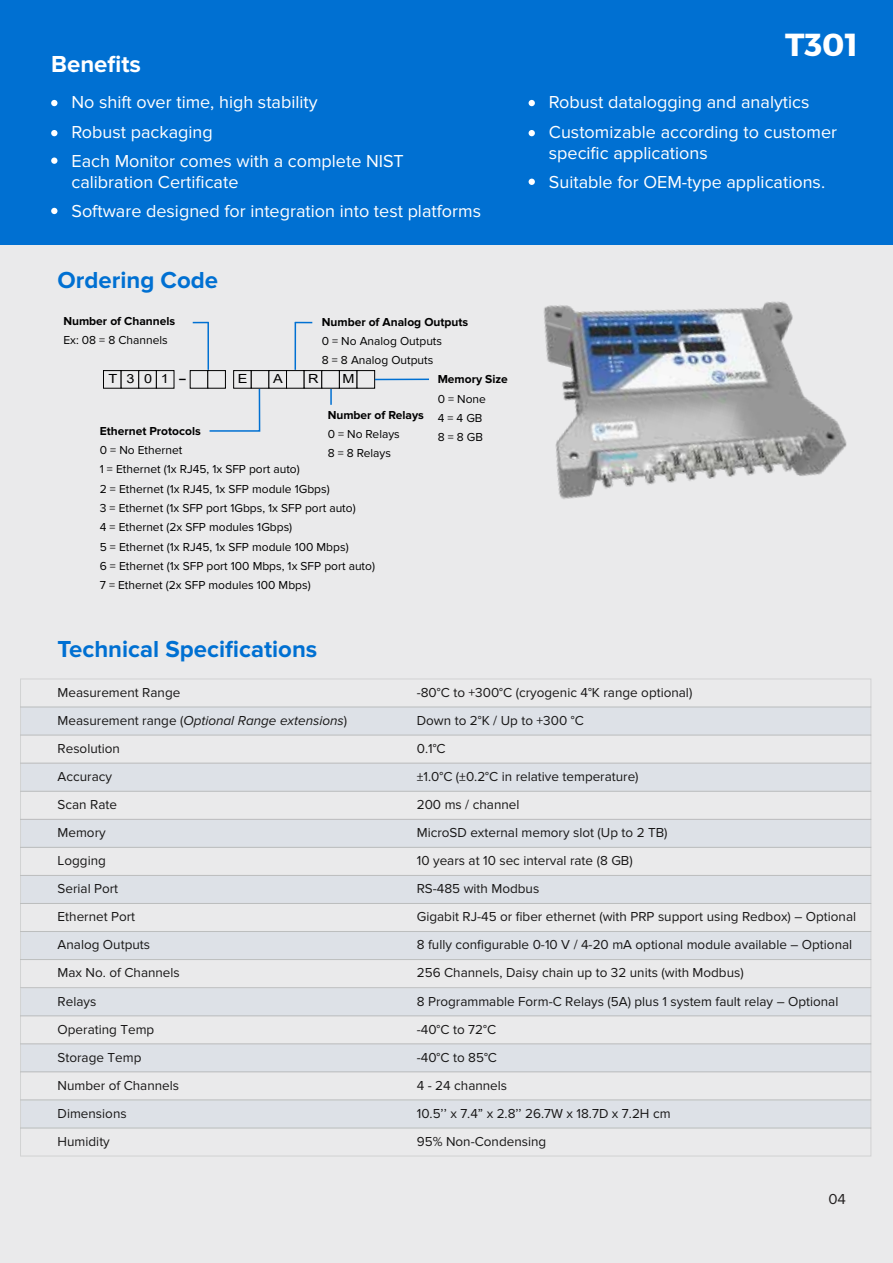
<style>
.page{position:relative;width:893px;height:1263px;background:#fff}
.page>*{position:absolute;margin:0;border:0;box-sizing:border-box;transform-origin:0 0}
.t1{font:700 31.8px "Montserrat";color:#fff}
.t2{font:700 24px "Proxima Nova";color:#0070d2}
.t3{font:700 24px "Proxima Nova";color:#fff}
.t4{font:18px/29.1px "Proxima Nova";color:#fff}
.t5{font:15px "Proxima Nova";color:#221f1f}
.t6{font:13.5px/28px "Proxima Nova";color:#181717}
.t7{font:12.6px "Arial";color:#000;scale:1.15 1}
.t8{font:12px/19.4px "Proxima Nova";color:#000}
.t9{font:700 12px "Proxima Nova";color:#000}
.s1{font-size:14.25px}
.s2{font-style:italic}
</style>
<div class="page">
<div style="left:0;top:1px;width:893px;height:1262px;background:#eaeaeb"></div>
<div style="left:20px;top:679px;width:851px;height:28px;background:#eaeaeb;border:1px solid #e5e6e6"></div>
<div style="left:20px;top:707px;width:851px;height:28px;background:#dde1e7;border:1px solid #e5e6e6"></div>
<div style="left:20px;top:735px;width:851px;height:28px;background:#eaeaeb;border:1px solid #e5e6e6"></div>
<div style="left:20px;top:763px;width:851px;height:28px;background:#dde1e7;border:1px solid #e5e6e6"></div>
<div style="left:20px;top:791px;width:851px;height:29px;background:#eaeaeb;border:1px solid #e5e6e6"></div>
<div style="left:20px;top:875px;width:851px;height:29px;background:#dde1e7;border:1px solid #e5e6e6"></div>
<div style="left:20px;top:819px;width:851px;height:29px;background:#dde1e7;border:1px solid #e5e6e6"></div>
<div style="left:20px;top:903px;width:851px;height:29px;background:#eaeaeb;border:1px solid #e5e6e6"></div>
<div style="left:20px;top:931px;width:851px;height:29px;background:#dde1e7;border:1px solid #e5e6e6"></div>
<div style="left:20px;top:959px;width:851px;height:29px;background:#eaeaeb;border:1px solid #e5e6e6"></div>
<div style="left:20px;top:987px;width:851px;height:29px;background:#dde1e7;border:1px solid #e5e6e6"></div>
<div style="left:20px;top:1015px;width:851px;height:29px;background:#eaeaeb;border:1px solid #e5e6e6"></div>
<div style="left:20px;top:1043px;width:851px;height:29px;background:#dde1e7;border:1px solid #e5e6e6"></div>
<div style="left:20px;top:1071px;width:851px;height:29px;background:#eaeaeb;border:1px solid #e5e6e6"></div>
<div style="left:20px;top:1128px;width:851px;height:28px;background:#eaeaeb;border:1px solid #e5e6e6"></div>
<div style="left:20px;top:1100px;width:851px;height:28px;background:#dde1e7;border:1px solid #e5e6e6"></div>
<div style="left:0;top:0;width:893px;height:244px;background:#0070d2"></div>
<svg style="left:51px;top:100px;width:6px;height:6px"></svg>
<svg style="left:51px;top:130px;width:6px;height:6px"></svg>
<div style="left:51px;top:157px;width:6px;height:7px;background:#fff;border-radius:50%"></div>
<svg style="left:51px;top:208px;width:6px;height:6px"></svg>
<svg style="left:529px;top:100px;width:6px;height:6px"></svg>
<svg style="left:529px;top:130px;width:6px;height:6px"></svg>
<svg style="left:529px;top:179px;width:6px;height:6px"></svg>
<img style="left:436px;top:244px;width:457px;height:255px">
<hr style="left:207px;top:322px;width:2px;height:48px;background:#0070d2">
<svg style="left:193px;top:322px;width:16px;height:1px"></svg>
<hr style="left:295px;top:322px;width:1px;height:48px;background:#0070d2">
<svg style="left:296px;top:322px;width:16px;height:1px"></svg>
<div style="left:103px;top:370px;width:18px;height:19px;background:#ebebec;border:1px solid #000"></div>
<div style="left:121px;top:370px;width:18px;height:19px;background:#ebebec;border:1px solid #000"></div>
<div style="left:138px;top:370px;width:19px;height:19px;background:#ebebec;border:1px solid #000"></div>
<div style="left:156px;top:370px;width:18px;height:19px;background:#ebebec;border:1px solid #000"></div>
<div style="left:233px;top:370px;width:19px;height:19px;background:#ebebec;border:1px solid #000"></div>
<div style="left:251px;top:370px;width:18px;height:19px;background:#ebebec;border:1px solid #000"></div>
<div style="left:268px;top:370px;width:19px;height:19px;background:#ebebec;border:1px solid #000"></div>
<div style="left:286px;top:370px;width:18px;height:19px;background:#ebebec;border:1px solid #000"></div>
<div style="left:304px;top:370px;width:18px;height:19px;background:#ebebec;border:1px solid #000"></div>
<div style="left:321px;top:370px;width:19px;height:19px;background:#ebebec;border:1px solid #000"></div>
<div style="left:339px;top:370px;width:18px;height:19px;background:#ebebec;border:1px solid #000"></div>
<div style="left:357px;top:370px;width:18px;height:19px;background:#ebebec;border:1px solid #000"></div>
<div style="left:190px;top:370px;width:18px;height:19px;background:#ebebec;border:1px solid #000"></div>
<div style="left:207px;top:370px;width:19px;height:19px;background:#ebebec;border:1px solid #000"></div>
<svg style="left:330px;top:389px;width:2px;height:16px"></svg>
<svg style="left:208px;top:387px;width:53px;height:45px"></svg>
<hr style="left:375px;top:379px;width:54px;height:1px;background:#0070d2">
<h2 class="t3" style="left:51px;top:50px;width:91px">Benefits</h2>
<h3 class="t4" style="left:71px;top:88px;width:334px">No shift over time, high stability<br>Robust packaging<br>Each Monitor comes with a complete NIST</h3>
<h3 class="t4" style="left:71px;top:168px;width:411px">calibration Certificate<br>Software designed for integration into test platforms</h3>
<h2 class="t2" style="left:57px;top:266px;width:162px">Ordering Code</h2>
<p class="t9" style="left:63px;top:314px;width:113px">Number of Channels</p>
<p class="t8" style="left:63px;top:331px;width:106px">Ex: 08 = 8 Channels</p>
<p class="t9" style="left:322px;top:315px;width:148px">Number of Analog Outputs</p>
<p class="t8" style="left:322px;top:331px;width:122px">0 = No Analog Outputs<br>8 = 8 Analog Outputs</p>
<p class="t7" style="left:108px;top:370px;width:69px">T301<span class="s1">-</span></p>
<p class="t7" style="left:238px;top:370px;width:10px">E</p>
<p class="t7" style="left:273px;top:370px;width:10px">A</p>
<p class="t7" style="left:308px;top:370px;width:11px">R</p>
<p class="t7" style="left:343px;top:370px;width:12px">M</p>
<p class="t9" style="left:328px;top:408px;width:98px">Number of Relays</p>
<p class="t8" style="left:328px;top:424px;width:74px">0 = No Relays<br>8 = 8 Relays</p>
<p class="t9" style="left:100px;top:424px;width:102px">Ethernet Protocols</p>
<p class="t8" style="left:100px;top:440px;width:277px">0 = No Ethernet<br>1 = Ethernet (1x RJ45, 1x SFP port auto)<br>2 = Ethernet (1x RJ45, 1x SFP module 1Gbps)<br>3 = Ethernet (1x SFP port 1Gbps, 1x SFP port auto)<br>4 = Ethernet (2x SFP modules 1Gbps)<br>5 = Ethernet (1x RJ45, 1x SFP module 100 Mbps)<br>6 = Ethernet (1x SFP port 100 Mbps, 1x SFP port auto)<br>7 = Ethernet (2x SFP modules 100 Mbps)</p>
<p class="t9" style="left:438px;top:373px;width:72px">Memory Size</p>
<p class="t8" style="left:438px;top:389px;width:50px">0 = None<br>4 = 4 GB<br>8 = 8 GB</p>
<h1 class="t1" style="left:785px;top:25px;width:74px">T301</h1>
<h3 class="t4" style="left:549px;top:88px;width:290px">Robust datalogging and analytics<br>Customizable according to customer</h3>
<h3 class="t4" style="left:549px;top:139px;width:278px">specific applications<br>Suitable for OEM-type applications.</h3>
<h2 class="t2" style="left:57px;top:636px;width:261px">Technical Specifications</h2>
<p class="t6" style="left:58px;top:678px;width:291px">Measurement Range<br>Measurement range (<span class="s2">Optional Range extensions</span>)<br>Resolution<br>Accuracy<br>Scan Rate</p>
<p class="t6" style="left:58px;top:819px;width:50px">Memory</p>
<p class="t6" style="left:58px;top:847px;width:50px">Logging</p>
<p class="t6" style="left:417px;top:678px;width:277px">-80°C to +300°C (cryogenic 4°K range optional)<br>Down to 2°K / Up to +300 °C<br>0.1°C<br>±1.0°C (±0.2°C in relative temperature)</p>
<p class="t6" style="left:417px;top:791px;width:104px">200 ms / channel</p>
<p class="t6" style="left:417px;top:819px;width:252px">MicroSD external memory slot (Up to 2 TB)</p>
<p class="t6" style="left:417px;top:847px;width:217px">10 years at 10 sec interval rate (8 GB)</p>
<p class="t6" style="left:58px;top:875px;width:62px">Serial Port</p>
<p class="t6" style="left:417px;top:875px;width:441px">RS-485 with Modbus<br>Gigabit RJ-45 or fiber ethernet (with PRP support using Redbox) – Optional<br>8 fully configurable 0-10 V / 4-20 mA optional module available – Optional</p>
<p class="t6" style="left:58px;top:903px;width:94px">Ethernet Port<br>Analog Outputs</p>
<p class="t6" style="left:58px;top:959px;width:124px">Max No. of Channels<br>Relays<br>Operating Temp</p>
<p class="t6" style="left:58px;top:1043px;width:123px">Storage Temp<br>Number of Channels<br>Dimensions</p>
<p class="t6" style="left:58px;top:1127px;width:54px">Humidity</p>
<p class="t6" style="left:417px;top:959px;width:423px">256 Channels, Daisy chain up to 32 units (with Modbus)<br>8 Programmable Form-C Relays (5A) plus 1 system fault relay – Optional -40°C to 72°C</p>
<p class="t6" style="left:417px;top:1043px;width:255px">-40°C to 85°C<br>4 - 24 channels<br>10.5’’ x 7.4” x 2.8’’ 26.7W x 18.7D x 7.2H cm</p>
<p class="t6" style="left:417px;top:1127px;width:131px">95% Non-Condensing</p>
<p class="t5" style="left:828px;top:1191px;width:19px">04</p>
</div>
